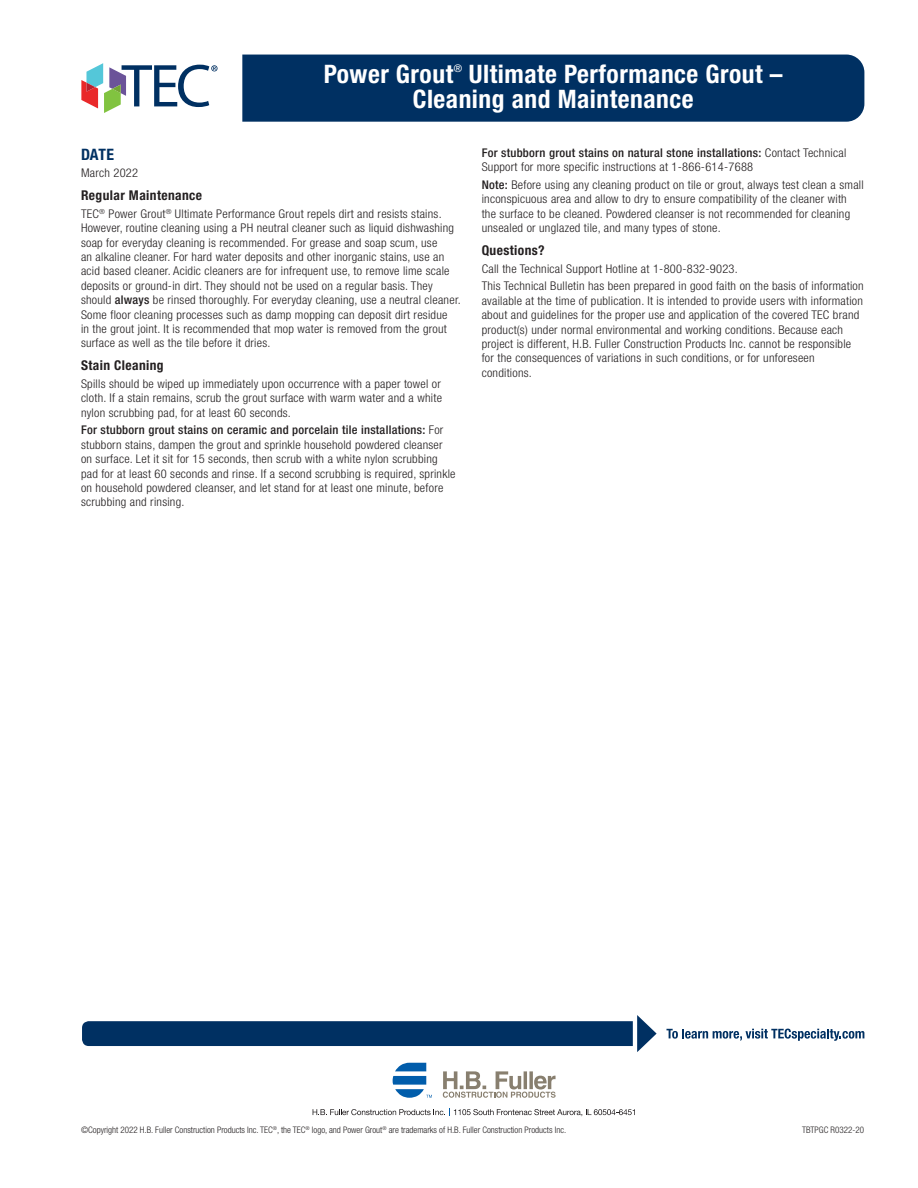
<style>
.page{position:relative;width:918px;height:1188px;background:#fff}
.page>*{position:absolute;margin:0;border:0;box-sizing:border-box;transform-origin:0 0}
.t1{font:700 condensed 25.5px "Helvetica Neue LT Std";letter-spacing:.02em;color:#fff}
.Subhead{font:700 condensed 15.75px "Helvetica Neue LT Std";color:#003062}
.Subhead_Black{font:700 condensed 13.5px "Helvetica Neue LT Std";letter-spacing:.03em;color:#231f20}
.Body{font:300 condensed 12px/14.4px "Helvetica Neue LT Std";letter-spacing:.02em;color:#231f20;scale:1.04 1}
.t2{font:10.5px "Helvetica Neue LT Std";color:#fff}
.t3{font:300 condensed 9px "Helvetica Neue LT Std";color:#231f20}
.s1{font-weight:500}
</style>
<div class="page">
<div style="left:242px;top:55px;width:622px;height:67px;background:#003062"></div>
<svg style="left:81px;top:63px;width:137px;height:50px"></svg>
<svg style="left:443px;top:1071px;width:113px;height:27px"></svg>
<svg style="left:393px;top:1063px;width:39px;height:35px"></svg>
<svg style="left:313px;top:1108px;width:322px;height:8px"></svg>
<svg style="left:666px;top:1029px;width:198px;height:12px"></svg>
<svg style="left:82px;top:1015px;width:575px;height:37px"></svg>
<p class="t1" style="left:324px;top:58px;width:131px">Power Grout</p>
<p class="t2" style="left:454px;top:62px;width:10px">®</p>
<p class="t1" style="left:469px;top:58px;width:315px">Ultimate Performance Grout –</p>
<p class="t1" style="left:413px;top:84px;width:282px">Cleaning and Maintenance</p>
<p class="Subhead" style="left:81px;top:145px;width:34px">DATE</p>
<p class="Body" style="left:81px;top:166px;width:56px">March 2022</p>
<p class="Subhead_Black" style="left:81px;top:187px;width:123px">Regular Maintenance</p>
<p class="Body" style="left:81px;top:206px;width:367px">TEC<sup>®</sup> Power Grout<sup>®</sup> Ultimate Performance Grout repels dirt and resists stains.<br>However, routine cleaning using a PH neutral cleaner such as liquid dishwashing soap for everyday cleaning is recommended. For grease and soap scum, use<br>an alkaline cleaner. For hard water deposits and other inorganic stains, use an acid based cleaner. Acidic cleaners are for infrequent use, to remove lime scale deposits or ground-in dirt. They should not be used on a regular basis. They should <span class="s1">always</span> be rinsed thoroughly. For everyday cleaning, use a neutral cleaner.<br>Some floor cleaning processes such as damp mopping can deposit dirt residue<br>in the grout joint. It is recommended that mop water is removed from the grout surface as well as the tile before it dries.</p>
<p class="Subhead_Black" style="left:81px;top:357px;width:84px">Stain Cleaning</p>
<p class="Body" style="left:81px;top:377px;width:349px;text-align:justify">Spills should be wiped up immediately upon occurrence with a paper towel or cloth. If a stain remains, scrub the grout surface with warm water and a white nylon scrubbing pad, for at least 60 seconds.</p>
<p class="Body" style="left:81px;top:423px;width:362px"><span class="s1">For stubborn grout stains on ceramic and porcelain tile installations:</span> For stubborn stains, dampen the grout and sprinkle household powdered cleanser on surface. Let it sit for 15 seconds, then scrub with a white nylon scrubbing pad for at least 60 seconds and rinse. If a second scrubbing is required, sprinkle on household powdered cleanser, and let stand for at least one minute, before scrubbing and rinsing.</p>
<p class="Body" style="left:482px;top:145px;width:352px"><span class="s1">For stubborn grout stains on natural stone installations:</span> Contact Technical<br>Support for more specific instructions at 1-866-614-7688</p>
<p class="Body" style="left:482px;top:177px;width:369px"><span class="s1">Note:</span> Before using any cleaning product on tile or grout, always test clean a small inconspicuous area and allow to dry to ensure compatibility of the cleaner with the surface to be cleaned. Powdered cleanser is not recommended for cleaning unsealed or unglazed tile, and many types of stone.</p>
<p class="Subhead_Black" style="left:482px;top:242px;width:65px">Questions?</p>
<p class="Body" style="left:482px;top:261px;width:248px">Call the Technical Support Hotline at 1-800-832-9023.</p>
<p class="Body" style="left:482px;top:279px;width:369px">This Technical Bulletin has been prepared in good faith on the basis of information available at the time of publication. It is intended to provide users with information about and guidelines for the proper use and application of the covered TEC brand product(s) under normal environmental and working conditions. Because each project is different, H.B. Fuller Construction Products Inc. cannot be responsible for the consequences of variations in such conditions, or for unforeseen conditions.</p>
<p class="t3" style="left:81px;top:1125px;width:487px">©Copyright 2022 H.B. Fuller Construction Products Inc. TEC<sup>®</sup>, the TEC<sup>®</sup> logo, and Power Grout<sup>®</sup> are trademarks of H.B. Fuller Construction Products Inc.</p>
<p class="t3" style="left:802px;top:1125px;width:63px">TBTPGC R0322-20</p>
</div>
